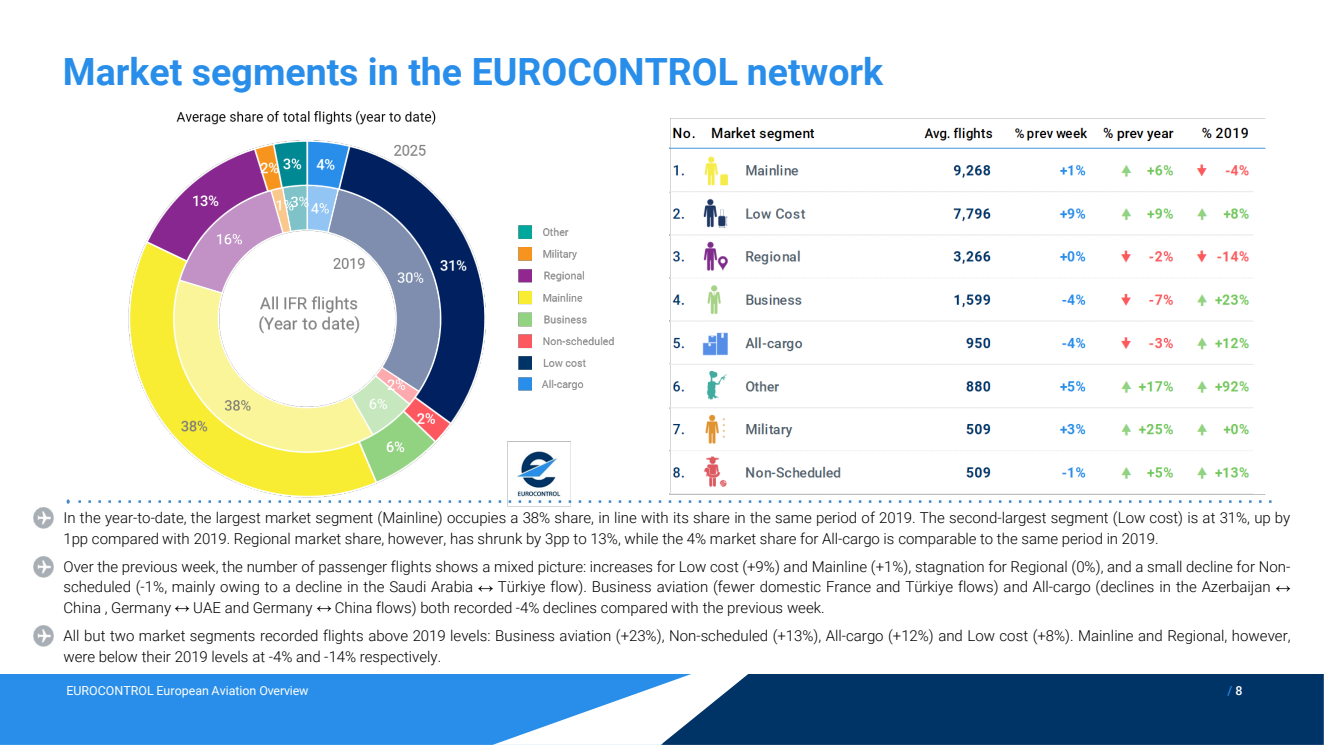
<style>
.page{position:relative;width:1324px;height:745px;background:#fff}
.page>*{position:absolute;margin:0;border:0;box-sizing:border-box;transform-origin:0 0}
.t1{font:700 37.5px "Roboto";color:#288eea}
.t2{font:300 15px/20.5px "Roboto";color:#000}
.t3{font:12.5px "Roboto";color:#fff}
.t4{font:500 12.5px "Roboto";color:#288eea}
.s1{color:#fff}
</style>
<div class="page">
<div style="left:0;top:674px;width:492px;height:70px;background:#288eea"></div>
<div style="left:793px;top:674px;width:530px;height:70px;background:#036"></div>
<svg style="left:492px;top:674px;width:301px;height:70px"></svg>
<img style="left:669px;top:118px;width:596px;height:376px">
<img style="left:40px;top:110px;width:574px;height:419px">
<svg style="left:67px;top:499px;width:1204px;height:4px"></svg>
<img style="left:33px;top:507px;width:20px;height:21px">
<img style="left:33px;top:556px;width:20px;height:21px">
<img style="left:478px;top:585px;width:15px;height:7px">
<img style="left:1276px;top:585px;width:15px;height:7px">
<img style="left:175px;top:605px;width:15px;height:7px">
<img style="left:317px;top:605px;width:15px;height:7px">
<img style="left:33px;top:625px;width:20px;height:21px">
<h2 class="t1" style="left:63px;top:46px;width:821px">Market segments in the EUROCONTROL network</h2>
<p class="t2" style="left:63px;top:507px;width:1228px">In the year-to-date, the largest market segment (Mainline) occupies a 38% share, in line with its share in the same period of 2019. The second-largest segment (Low cost) is at 31%, up by<br>1pp compared with 2019. Regional market share, however, has shrunk by 3pp to 13%, while the 4% market share for All-cargo is comparable to the same period in 2019.</p>
<p class="t2" style="left:63px;top:555px;width:1228px">Over the previous week, the number of passenger flights shows a mixed picture: increases for Low cost (+9%) and Mainline (+1%), stagnation for Regional (0%), and a small decline for Non&shy;scheduled (-1%, mainly owing to a decline in the Saudi Arabia</p>
<p class="t2" style="left:498px;top:576px;width:774px">Türkiye flow). Business aviation (fewer domestic France and Türkiye flows) and All-cargo (declines in the Azerbaijan</p>
<p class="t2" style="left:63px;top:596px;width:109px">China , Germany</p>
<p class="t2" style="left:193px;top:596px;width:121px">UAE and Germany</p>
<p class="t2" style="left:335px;top:596px;width:491px">China flows) both recorded -4% declines compared with the previous week.</p>
<p class="t2" style="left:63px;top:624px;width:1228px">All but two market segments recorded flights above 2019 levels: Business aviation (+23%), Non-scheduled (+13%), All-cargo (+12%) and Low cost (+8%). Mainline and Regional, however, were below their 2019 levels at -4% and -14% respectively.</p>
<p class="t3" style="left:66px;top:681px;width:244px">EUROCONTROL European Aviation Overview</p>
<p class="t4" style="left:1227px;top:681px;width:17px">/ <span class="s1">8</span></p>
</div>
